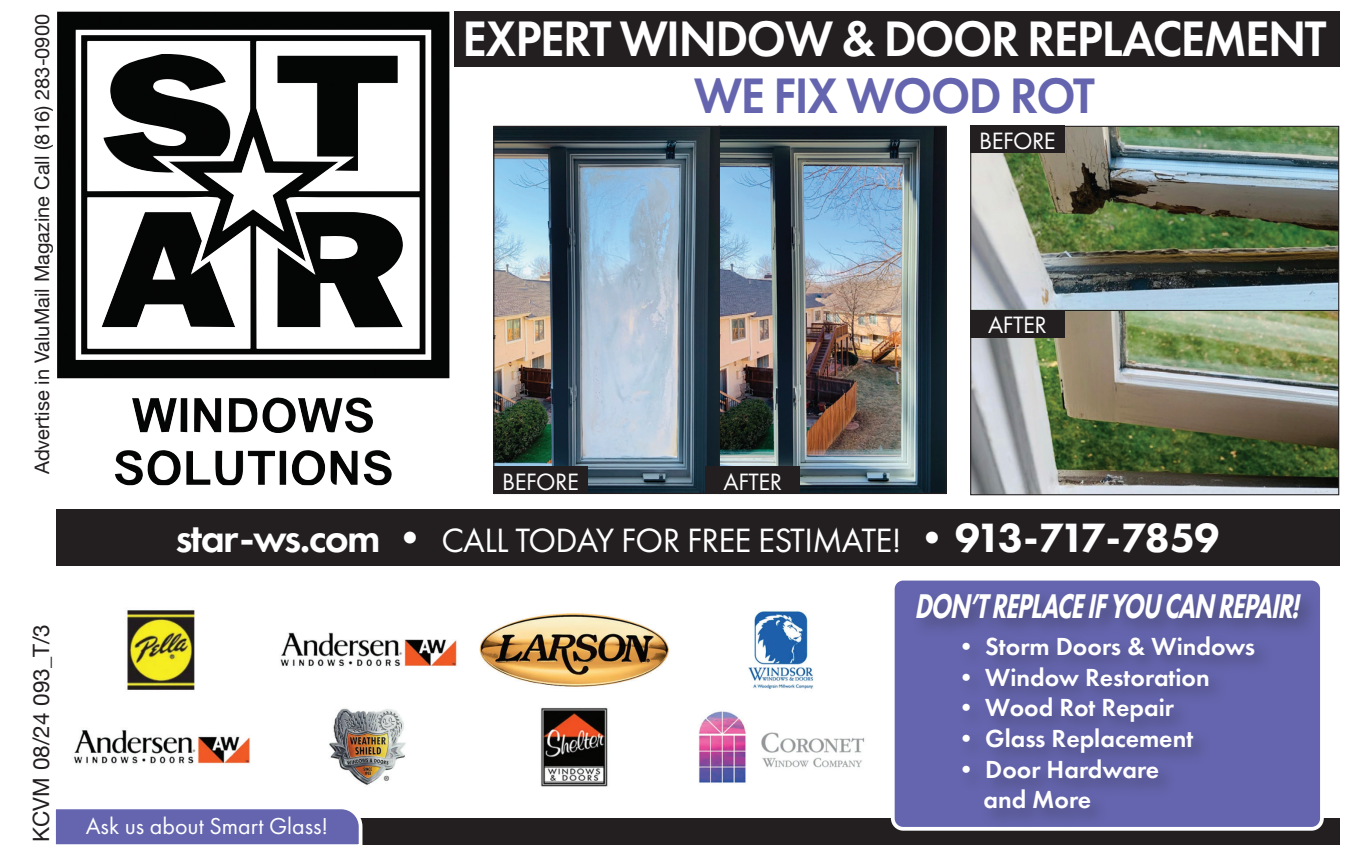
<style>
.page{position:relative;width:1350px;height:855px;background:#fff}
.page>*{position:absolute;margin:0;border:0;box-sizing:border-box;transform-origin:0 0}
.t1{font:600 51.75px "Futura PT";letter-spacing:-.03em;color:#fff;scale:.95 1}
.t2{font:600 51.75px "Futura PT";letter-spacing:-.03em;color:#6465ae;scale:.95 1}
.t3{font:italic 800 35.5px "Futura PT";color:#fff;scale:.7 1}
.t4{font:35px "Futura PT";letter-spacing:-.02em;color:#fff}
.t5{font:600 25.5px/30.8px "Futura PT";color:#fff}
.t6{font:24.5px "Futura PT";letter-spacing:-.02em;color:#fff}
.t7{font:24px "Futura PT";color:#fff}
.t8{font:22.5px "Helvetica Neue";color:#231f20}
.t9{font:20px "Helvetica Neue";color:#231f20}
.s1{font-weight:600;font-size:42.5px}
.s2{font-size:42.5px}
.s3{font-weight:800;font-size:42.5px}
</style>
<div class="page">
<div style="left:56px;top:818px;width:1283px;height:26px;background:#231f20"></div>
<div style="left:893px;top:579px;width:429px;height:250px;background:#6465ae;border-radius:10px"></div>
<div style="left:891px;top:577px;width:433px;height:254px;border:4px solid #fff;border-radius:10px"></div>
<img style="left:73px;top:610px;width:792px;height:177px">
<svg style="left:55px;top:809px;width:309px;height:36px;background:#6b6cb1"></svg>
<div style="left:56px;top:509px;width:1283px;height:56px;background:#231f20"></div>
<div style="left:912px;top:589px;width:409px;height:50px;background:#231f20;opacity:.37"></div>
<div style="left:958px;top:631px;width:316px;height:198px;background:#231f20;opacity:.37"></div>
<img style="left:495px;top:128px;width:224px;height:364px">
<img style="left:721px;top:128px;width:224px;height:364px">
<div style="left:719px;top:126px;width:228px;height:368px;border:1px solid #231f20"></div>
<img style="left:972px;top:128px;width:365px;height:365px">
<div style="left:970px;top:126px;width:369px;height:185px;border:1px solid #231f20"></div>
<div style="left:493px;top:467px;width:95px;height:27px;background:#231f20"></div>
<div style="left:970px;top:126px;width:95px;height:27px;background:#231f20"></div>
<div style="left:706px;top:467px;width:94px;height:27px;background:#231f20"></div>
<div style="left:970px;top:310px;width:369px;height:185px;border:1px solid #231f20"></div>
<div style="left:970px;top:310px;width:95px;height:27px;background:#231f20"></div>
<div style="left:56px;top:12px;width:1283px;height:55px;background:#231f20"></div>
<svg style="left:56px;top:12px;width:398px;height:473px"></svg>
<img style="left:57px;top:12px;width:392px;height:425px">
<p class="t9" style="left:28px;top:474px;width:462px;rotate:-90deg">Advertise in ValuMail Magazine Call (816) 283-0900</p>
<p class="t8" style="left:25px;top:842px;width:219px;rotate:-90deg">KCVM 08/24 093_T/3</p>
<h1 class="t1" style="left:463px;top:7px;width:911px">EXPERT WINDOW &amp; DOOR REPLACEMENT</h1>
<h1 class="t2" style="left:694px;top:63px;width:423px">WE FIX WOOD ROT</h1>
<p class="t6" style="left:979px;top:126px;width:78px">BEFORE</p>
<p class="t6" style="left:502px;top:467px;width:78px">BEFORE</p>
<p class="t6" style="left:724px;top:467px;width:60px">AFTER</p>
<p class="t6" style="left:988px;top:310px;width:60px">AFTER</p>
<h3 class="t4" style="left:176px;top:519px;width:1046px"><span class="s1">star-ws.com</span> <span class="s2">•</span> CALL TODAY FOR FREE ESTIMATE! <span class="s1">•</span> <span class="s3">913-717-7859</span></h3>
<p class="t7" style="left:86px;top:812px;width:244px">Ask us about Smart Glass!</p>
<h2 class="t3" style="left:915px;top:584px;width:561px">DON’TREPLACEIFYOU CAN REPAIR!</h2>
<p class="t5" style="left:954px;top:631px;width:303px">• Storm Doors &amp; Windows</p>
<p class="t5" style="left:954px;top:661px;width:258px">• Window Restoration</p>
<p class="t5" style="left:954px;top:692px;width:222px">• Wood Rot Repair</p>
<p class="t5" style="left:954px;top:723px;width:241px">• Glass Replacement</p>
<p class="t5" style="left:983px;top:754px;width:177px;text-indent:-30px">• Door Hardware and More</p>
</div>
